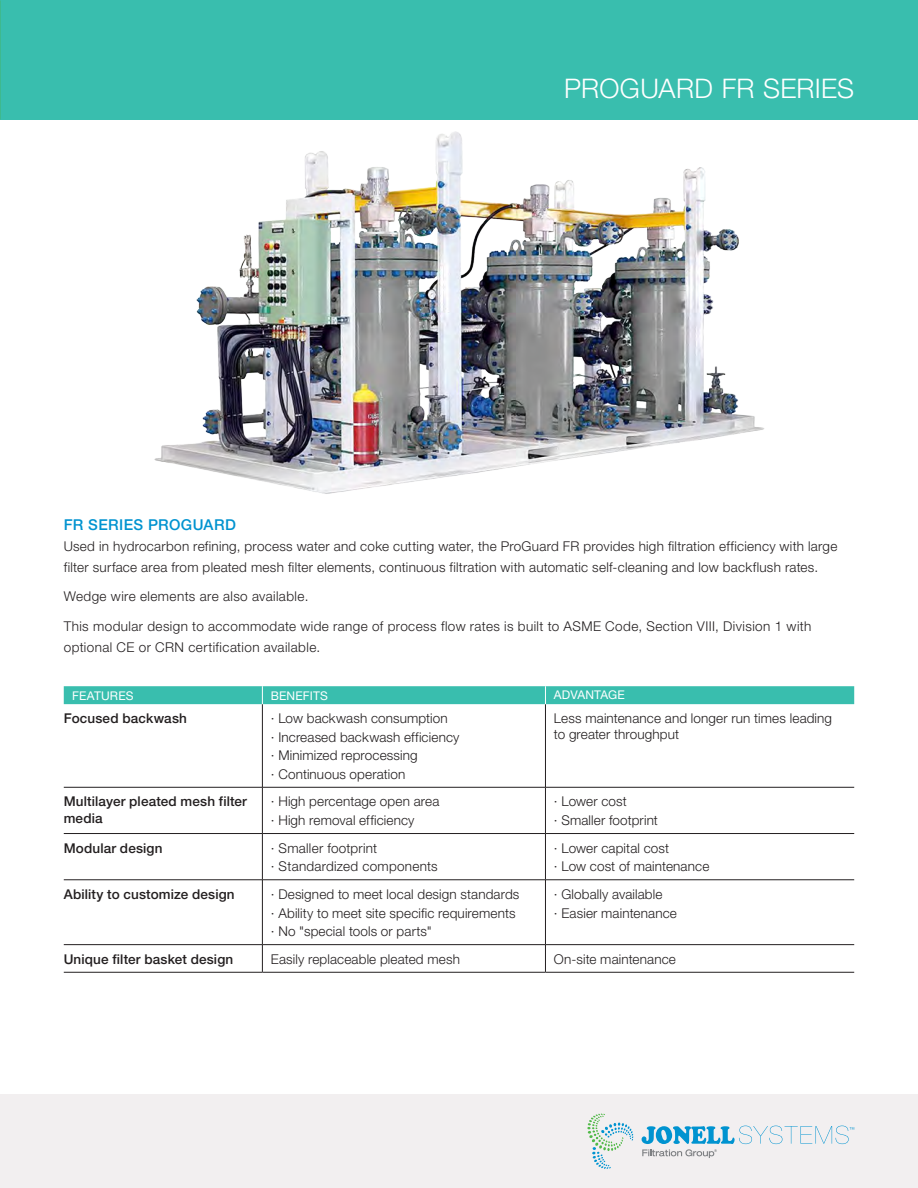
<style>
.page{position:relative;width:918px;height:1188px;background:#fff}
.page>*{position:absolute;margin:0;border:0;box-sizing:border-box;transform-origin:0 0}
.t1{font:300 27px "Helvetica Neue";letter-spacing:.015em;color:#fff}
.t2{font:500 15px "Helvetica Neue";letter-spacing:.025em;color:#0093d0}
.t3{font:300 13.5px/18.6px "Helvetica Neue";letter-spacing:.015em;color:#231f20}
.t4{font:500 13.5px/16.5px "Helvetica Neue";letter-spacing:.01em;color:#231f20}
.t5{font:12px "Helvetica Neue";letter-spacing:.01em;color:#fff}
</style>
<div class="page">
<div style="left:0;top:1094px;width:918px;height:94px;background:#f2eff0"></div>
<svg style="left:587px;top:1114px;width:46px;height:55px"></svg>
<svg style="left:642px;top:1126px;width:212px;height:32px"></svg>
<div style="left:0;top:0;width:918px;height:119px;background:#39beae"></div>
<hr style="left:262px;top:704px;width:1px;height:83px;background:#231f20">
<hr style="left:545px;top:704px;width:1px;height:83px;background:#231f20">
<hr style="left:64px;top:787px;width:198px;height:1px;background:#231f20">
<hr style="left:262px;top:787px;width:283px;height:1px;background:#231f20">
<hr style="left:262px;top:787px;width:1px;height:46px;background:#231f20">
<hr style="left:545px;top:787px;width:309px;height:1px;background:#231f20">
<hr style="left:545px;top:787px;width:1px;height:46px;background:#231f20">
<hr style="left:64px;top:833px;width:198px;height:1px;background:#231f20">
<hr style="left:262px;top:833px;width:283px;height:1px;background:#231f20">
<hr style="left:262px;top:834px;width:1px;height:46px;background:#231f20">
<hr style="left:545px;top:833px;width:309px;height:1px;background:#231f20">
<hr style="left:545px;top:834px;width:1px;height:46px;background:#231f20">
<hr style="left:64px;top:880px;width:198px;height:1px;background:#231f20">
<hr style="left:262px;top:880px;width:283px;height:1px;background:#231f20">
<hr style="left:262px;top:880px;width:1px;height:64px;background:#231f20">
<hr style="left:545px;top:880px;width:309px;height:1px;background:#231f20">
<hr style="left:545px;top:880px;width:1px;height:64px;background:#231f20">
<hr style="left:64px;top:944px;width:198px;height:1px;background:#231f20">
<hr style="left:262px;top:944px;width:283px;height:1px;background:#231f20">
<svg style="left:262px;top:945px;width:1px;height:27px"></svg>
<hr style="left:545px;top:944px;width:309px;height:1px;background:#231f20">
<svg style="left:545px;top:945px;width:1px;height:27px"></svg>
<div style="left:64px;top:686px;width:790px;height:18px;background:#39beae"></div>
<hr style="left:64px;top:972px;width:198px;height:1px;background:#231f20">
<hr style="left:262px;top:972px;width:283px;height:1px;background:#231f20">
<hr style="left:545px;top:972px;width:309px;height:1px;background:#231f20">
<img style="left:154px;top:131px;width:610px;height:363px">
<h1 class="t1" style="left:564px;top:72px;width:292px">PROGUARD FR SERIES</h1>
<p class="t2" style="left:64px;top:516px;width:174px">FR SERIES PROGUARD</p>
<p class="t3" style="left:64px;top:535px;width:775px;line-height:21px">Used in hydrocarbon refining, process water and coke cutting water, the ProGuard FR provides high filtration efficiency with large filter surface area from pleated mesh filter elements, continuous filtration with automatic self-cleaning and low backflush rates.</p>
<p class="t3" style="left:64px;top:582px;width:749px;line-height:29.5px">Wedge wire elements are also available.<br>This modular design to accommodate wide range of process flow rates is built to ASME Code, Section VIII, Division 1 with</p>
<p class="t3" style="left:64px;top:638px;width:258px">optional CE or CRN certification available.</p>
<p class="t5" style="left:72px;top:688px;width:63px">FEATURES</p>
<p class="t5" style="left:271px;top:688px;width:58px">BENEFITS</p>
<p class="t5" style="left:554px;top:687px;width:72px">ADVANTAGE</p>
<p class="t4" style="left:64px;top:710px;width:125px">Focused backwash</p>
<p class="t3" style="left:271px;top:709px;width:190px">· Low backwash consumption<br>· Increased backwash efficiency · Minimized reprocessing<br>· Continuous operation</p>
<p class="t3" style="left:554px;top:710px;width:280px;line-height:16.5px">Less maintenance and longer run times leading to greater throughput</p>
<p class="t4" style="left:64px;top:793px;width:185px">Multilayer pleated mesh filter media</p>
<p class="t3" style="left:271px;top:792px;width:170px">· High percentage open area · High removal efficiency</p>
<p class="t3" style="left:554px;top:792px;width:106px">· Lower cost<br>· Smaller footprint</p>
<p class="t4" style="left:64px;top:839px;width:100px">Modular design</p>
<p class="t3" style="left:271px;top:838px;width:168px">· Smaller footprint<br>· Standardized components</p>
<p class="t3" style="left:554px;top:838px;width:157px">· Lower capital cost<br>· Low cost of maintenance</p>
<p class="t4" style="left:64px;top:886px;width:172px">Ability to customize design</p>
<p class="t3" style="left:271px;top:885px;width:250px">· Designed to meet local design standards · Ability to meet site specific requirements · No "special tools or parts"</p>
<p class="t3" style="left:554px;top:885px;width:124px">· Globally available<br>· Easier maintenance</p>
<p class="t4" style="left:64px;top:951px;width:171px">Unique filter basket design</p>
<p class="t3" style="left:271px;top:949px;width:191px">Easily replaceable pleated mesh</p>
<p class="t3" style="left:554px;top:949px;width:124px">On-site maintenance</p>
</div>
